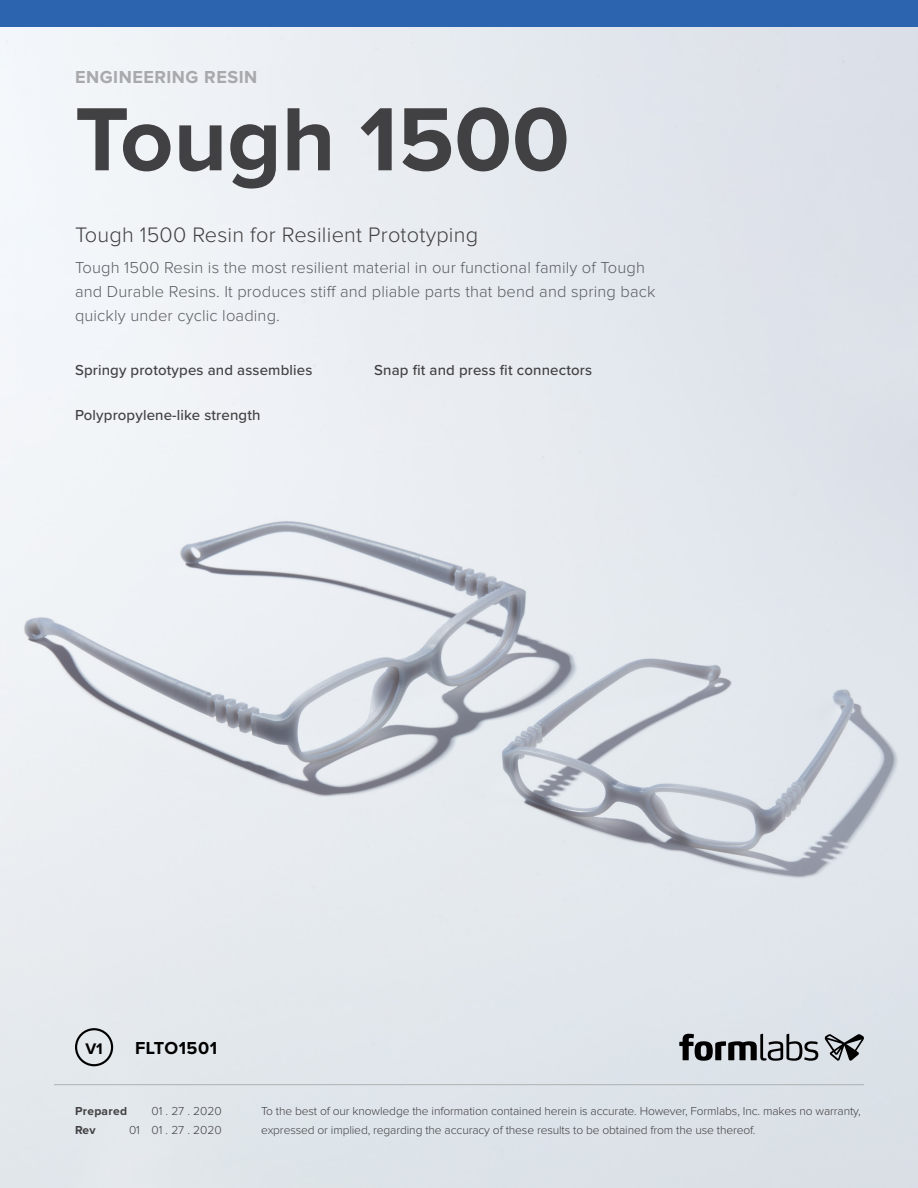
<style>
.page{position:relative;width:918px;height:1188px;background:#fff}
.page>*{position:absolute;margin:0;border:0;box-sizing:border-box;transform-origin:0 0}
.t1{font:700 93px "Proxima Nova";color:#414042}
.t2{font:300 21.75px "Proxima Nova";letter-spacing:.01em;color:#414042}
.t3{font:700 18px "Proxima Nova";letter-spacing:.03em;color:#a7a9ac}
.t4{font:700 18px "Proxima Nova";letter-spacing:.03em;color:#000}
.t5{font:300 16.5px/24px "Proxima Nova";letter-spacing:.01em;color:#5a5d61}
.t6{font:700 15.9px "Proxima Nova";color:#000}
.t7{font:500 15px "Proxima Nova";letter-spacing:.01em;color:#414042}
.t8{font:300 12px/19.5px "Proxima Nova";letter-spacing:-.01em;color:#414042}
.t9{font:700 12px "Proxima Nova";letter-spacing:.025em;color:#414042}
</style>
<div class="page">
<img style="left:0;top:27px;width:918px;height:1161px">
<hr style="left:54px;top:1084px;width:810px;height:1px;background:#afb1b1">
<svg style="left:75px;top:1028px;width:38px;height:38px"></svg>
<svg style="left:679px;top:1034px;width:139px;height:27px"></svg>
<svg style="left:824px;top:1034px;width:40px;height:27px"></svg>
<div style="left:0;top:0;width:918px;height:27px;background:#2d64af"></div>
<h3 class="t3" style="left:75px;top:70px;width:184px">ENGINEERING RESIN</h3>
<h1 class="t1" style="left:75px;top:100px;width:496px">Tough 1500</h1>
<h2 class="t2" style="left:75px;top:226px;width:405px">Tough 1500 Resin for Resilient Prototyping</h2>
<h3 class="t5" style="left:75px;top:256px;width:582px">Tough 1500 Resin is the most resilient material in our functional family of Tough and Durable Resins. It produces stiff and pliable parts that bend and spring back quickly under cyclic loading.</h3>
<p class="t7" style="left:75px;top:364px;width:239px">Springy prototypes and assemblies</p>
<p class="t7" style="left:374px;top:364px;width:219px">Snap fit and press fit connectors</p>
<p class="t7" style="left:75px;top:409px;width:187px">Polypropylene-like strength</p>
<h3 class="t6" style="left:85px;top:1042px;width:19px">V1</h3>
<h3 class="t4" style="left:135px;top:1041px;width:84px">FLTO1501</h3>
<p class="t9" style="left:75px;top:1105px;width:54px">Prepared</p>
<p class="t8" style="left:151px;top:1101px;width:72px">01 . 27 . 2020</p>
<p class="t9" style="left:75px;top:1125px;width:22px">Rev</p>
<p class="t8" style="left:129px;top:1121px;width:94px">01 01 . 27 . 2020</p>
<p class="t8" style="left:261px;top:1101px;width:601px">To the best of our knowledge the information contained herein is accurate. However, Formlabs, Inc. makes no warranty, expressed or implied, regarding the accuracy of these results to be obtained from the use thereof.</p>
</div>
